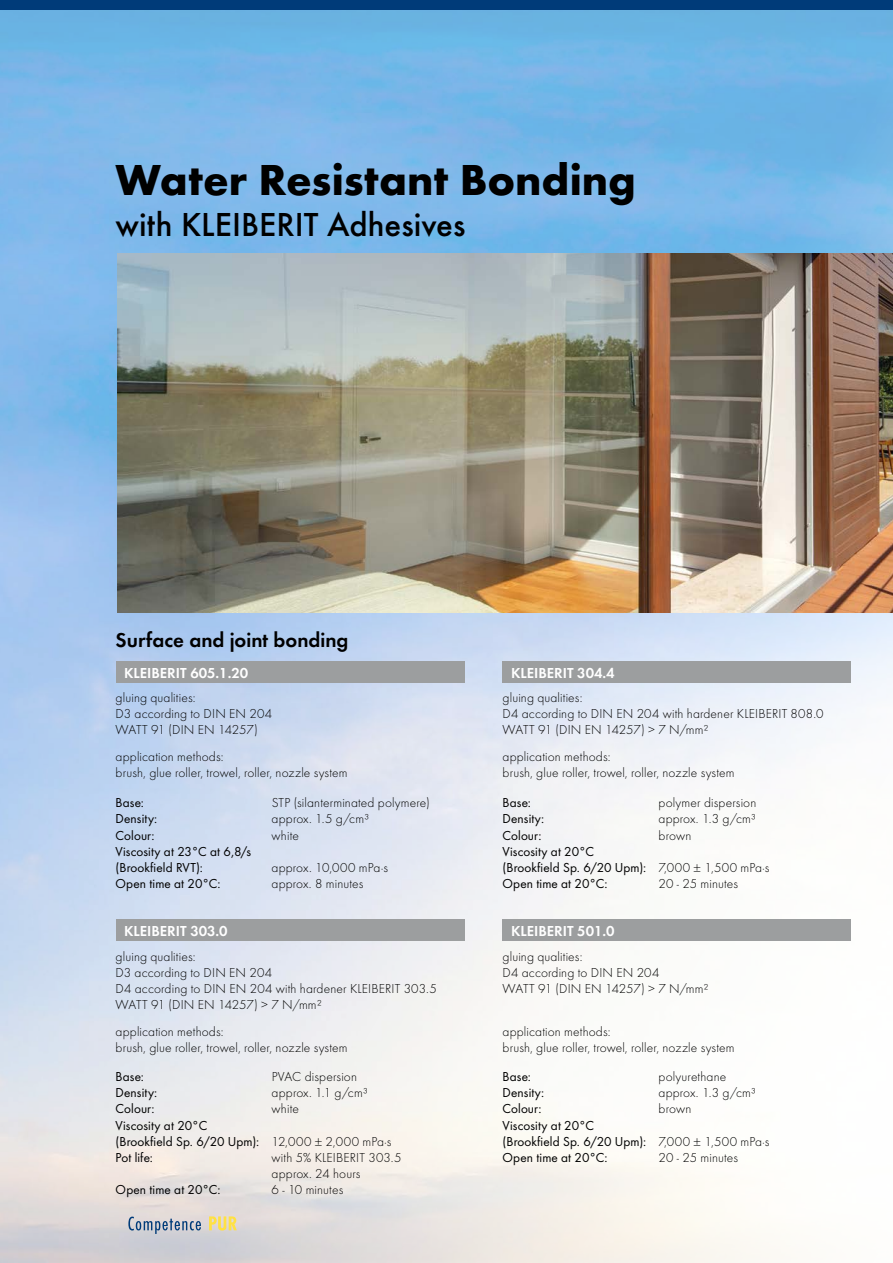
<style>
.page{position:relative;width:893px;height:1263px;background:#fff}
.page>*{position:absolute;margin:0;border:0;box-sizing:border-box;transform-origin:0 0}
.t1{font:700 45px "Futura";color:#000}
.t2{font:500 34.5px "Futura";color:#000}
.t3{font:21px "Futura Dem";color:#000}
.t4{font:15px "Futura Dem";color:#fff}
.t5{font:300 13.5px/16.2px "Futura";letter-spacing:.01em;color:#000}
.t6{font:13.5px/16.2px "Futura Boo";letter-spacing:.01em;color:#000}
.s1{font-family:"Futura";font-weight:300}
</style>
<div class="page">
<img style="left:0;top:10px;width:893px;height:1253px">
<svg style="left:128px;top:1216px;width:73px;height:18px"></svg>
<svg style="left:209px;top:1216px;width:28px;height:14px"></svg>
<div style="left:116px;top:661px;width:348px;height:22px;background:#9c9e9f"></div>
<div style="left:503px;top:661px;width:348px;height:22px;background:#9c9e9f"></div>
<div style="left:116px;top:919px;width:348px;height:22px;background:#9c9e9f"></div>
<div style="left:503px;top:919px;width:348px;height:22px;background:#9c9e9f"></div>
<img style="left:117px;top:254px;width:776px;height:359px">
<div style="left:0;top:0;width:893px;height:10px;background:#003b79"></div>
<h1 class="t1" style="left:116px;top:152px;width:522px">Water Resistant Bonding</h1>
<h2 class="t2" style="left:116px;top:205px;width:351px">with KLEIBERIT Adhesives</h2>
<h3 class="t3" style="left:116px;top:625px;width:234px">Surface and joint bonding</h3>
<p class="t4" style="left:124px;top:662px;width:126px">KLEIBERIT 605.1.20</p>
<p class="t5" style="left:116px;top:689px;width:158px">gluing qualities:<br>D3 according to DIN EN 204<br>WATT 91 (DIN EN 14257)</p>
<p class="t5" style="left:116px;top:748px;width:233px">application methods:<br>brush, glue roller, trowel, roller, nozzle system</p>
<p class="t6" style="left:116px;top:794px;width:30px">Base:</p>
<p class="t5" style="left:272px;top:795px;width:160px">STP (silanterminated polymere)</p>
<p class="t6" style="left:116px;top:811px;width:43px">Density:</p>
<p class="t5" style="left:272px;top:811px;width:99px">approx. 1.5 g/cm³</p>
<p class="t6" style="left:116px;top:827px;width:40px">Colour:</p>
<p class="t5" style="left:272px;top:827px;width:29px">white</p>
<p class="t6" style="left:116px;top:843px;width:137px">Viscosity at 23°C at 6,8/s (Brookfield RVT):</p>
<p class="t5" style="left:272px;top:859px;width:118px">approx. 10,000 mPa·s</p>
<p class="t6" style="left:116px;top:875px;width:106px">Open time at 20°C:</p>
<p class="t5" style="left:272px;top:876px;width:93px">approx. 8 minutes</p>
<p class="t4" style="left:124px;top:920px;width:105px">KLEIBERIT 303.0</p>
<p class="t5" style="left:116px;top:948px;width:323px">gluing qualities:<br>D3 according to DIN EN 204<br>D4 according to DIN EN 204 with hardener KLEIBERIT 303.5<br>WATT 91 (DIN EN 14257) &gt; 7 N/mm²</p>
<p class="t5" style="left:116px;top:1023px;width:233px">application methods:<br>brush, glue roller, trowel, roller, nozzle system</p>
<p class="t6" style="left:116px;top:1068px;width:30px">Base:</p>
<p class="t5" style="left:272px;top:1068px;width:87px">PVAC dispersion</p>
<p class="t6" style="left:116px;top:1084px;width:43px">Density:</p>
<p class="t5" style="left:272px;top:1085px;width:98px">approx. 1.1 g/cm³</p>
<p class="t6" style="left:116px;top:1101px;width:40px">Colour:</p>
<p class="t5" style="left:272px;top:1101px;width:29px">white</p>
<p class="t6" style="left:116px;top:1117px;width:277px">Viscosity at 20°C<br>(Brookfield Sp. 6/20 Upm): <span class="s1">12,000 ± 2,000 mPa·s<br></span>Pot life:</p>
<p class="t5" style="left:272px;top:1149px;width:131px">with 5% KLEIBERIT 303.5 approx. 24 hours</p>
<p class="t6" style="left:116px;top:1182px;width:106px">Open time at 20°C:</p>
<p class="t5" style="left:272px;top:1182px;width:73px">6 - 10 minutes</p>
<p class="t4" style="left:511px;top:662px;width:105px">KLEIBERIT 304.4</p>
<p class="t5" style="left:503px;top:689px;width:323px">gluing qualities:<br>D4 according to DIN EN 204 with hardener KLEIBERIT 808.0<br>WATT 91 (DIN EN 14257) &gt; 7 N/mm²</p>
<p class="t5" style="left:503px;top:748px;width:233px">application methods:<br>brush, glue roller, trowel, roller, nozzle system</p>
<p class="t6" style="left:503px;top:794px;width:30px">Base:</p>
<p class="t5" style="left:659px;top:795px;width:99px">polymer dispersion</p>
<p class="t6" style="left:503px;top:811px;width:43px">Density:</p>
<p class="t5" style="left:659px;top:811px;width:99px">approx. 1.3 g/cm³</p>
<p class="t6" style="left:503px;top:827px;width:40px">Colour:</p>
<p class="t5" style="left:659px;top:827px;width:34px">brown</p>
<p class="t6" style="left:503px;top:843px;width:268px">Viscosity at 20°C<br>(Brookfield Sp. 6/20 Upm): <span class="s1">7,000 ± 1,500 mPa·s<br></span>Open time at 20°C:</p>
<p class="t5" style="left:659px;top:876px;width:81px">20 - 25 minutes</p>
<p class="t4" style="left:511px;top:920px;width:105px">KLEIBERIT 501.0</p>
<p class="t5" style="left:503px;top:948px;width:208px">gluing qualities:<br>D4 according to DIN EN 204<br>WATT 91 (DIN EN 14257) &gt; 7 N/mm²</p>
<p class="t5" style="left:503px;top:1023px;width:233px">application methods:<br>brush, glue roller, trowel, roller, nozzle system</p>
<p class="t6" style="left:503px;top:1068px;width:30px">Base:</p>
<p class="t5" style="left:659px;top:1068px;width:69px">polyurethane</p>
<p class="t6" style="left:503px;top:1084px;width:43px">Density:</p>
<p class="t5" style="left:659px;top:1085px;width:99px">approx. 1.3 g/cm³</p>
<p class="t6" style="left:503px;top:1101px;width:40px">Colour:</p>
<p class="t5" style="left:659px;top:1101px;width:34px">brown</p>
<p class="t6" style="left:503px;top:1117px;width:268px">Viscosity at 20°C<br>(Brookfield Sp. 6/20 Upm): <span class="s1">7,000 ± 1,500 mPa·s<br></span>Open time at 20°C:</p>
<p class="t5" style="left:659px;top:1149px;width:81px">20 - 25 minutes</p>
</div>
